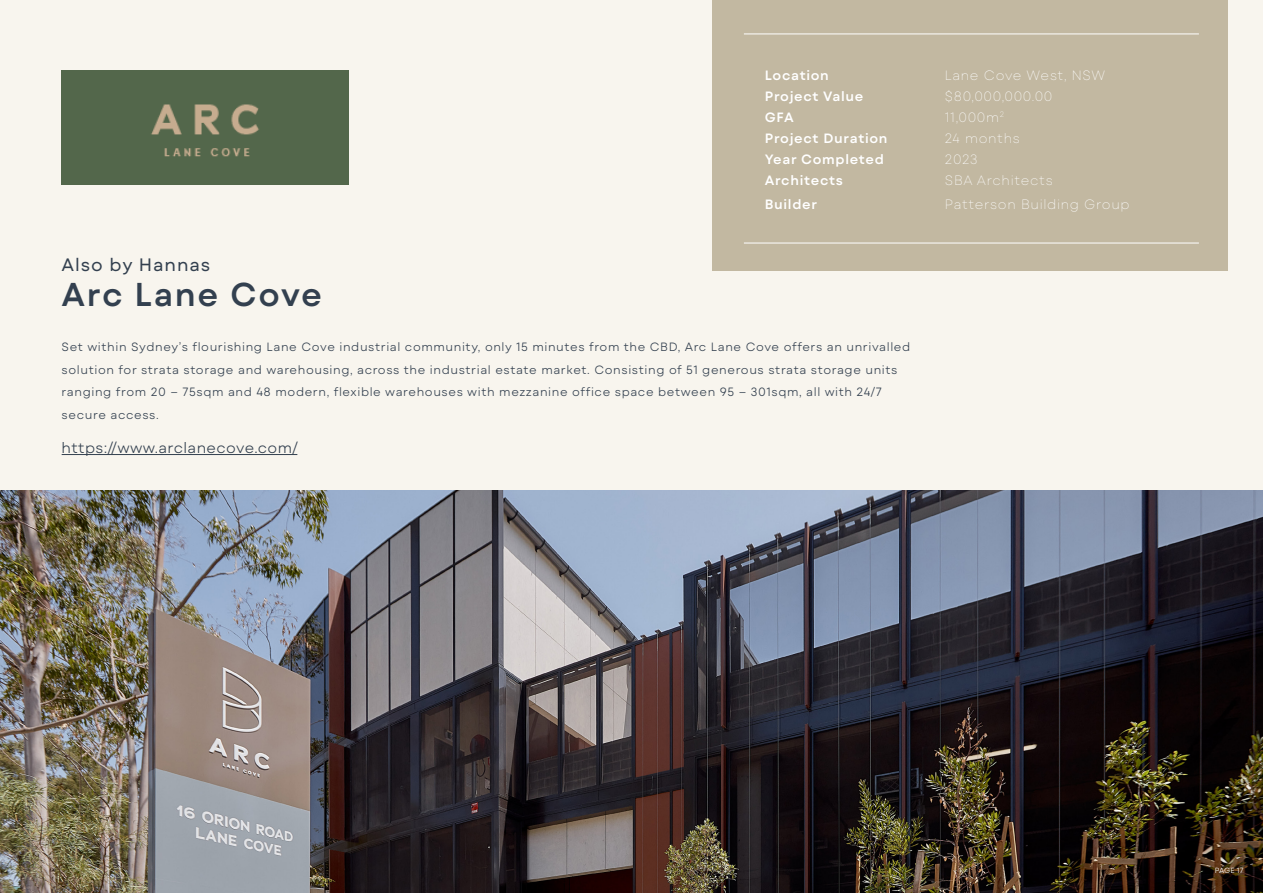
<style>
.page{position:relative;width:1263px;height:893px;background:#f8f5ee}
.page>*{position:absolute;margin:0;border:0;box-sizing:border-box;transform-origin:0 0}
.t1{font:600 33px "Mont Blanc";letter-spacing:.045em;color:#33404f}
.t2{font:18px "Mont Blanc";letter-spacing:.05em;color:#33404f}
.t3{font:300 15px "Mont Blanc";letter-spacing:.025em;color:#33404f}
.t4{font:100 13.5px "Mont Blanc";letter-spacing:.05em;color:#fff}
.t5{font:600 13.5px "Mont Blanc";letter-spacing:.05em;color:#fff}
.t6{font:300 12px/22.5px "Mont Blanc";letter-spacing:.05em;color:#33404f}
.t7{font:300 7.5px "Mont Blanc";letter-spacing:-.01em;color:#fff}
</style>
<div class="page">
<hr style="left:62px;top:454px;width:235px;height:1px;background:#33404f">
<img style="left:0;top:491px;width:1263px;height:402px">
<div style="left:62px;top:70px;width:287px;height:115px;background:#53674b"></div>
<div style="left:712px;top:0;width:516px;height:271px;background:#c2b8a1"></div>
<hr style="left:744px;top:34px;width:455px;height:1px;background:#fff">
<hr style="left:744px;top:243px;width:455px;height:1px;background:#fff">
<p class="t5" style="left:765px;top:66px;width:66px">Location</p>
<p class="t5" style="left:765px;top:87px;width:100px">Project Value</p>
<p class="t5" style="left:765px;top:108px;width:30px">GFA</p>
<p class="t5" style="left:765px;top:129px;width:124px">Project Duration</p>
<p class="t5" style="left:765px;top:150px;width:121px">Year Completed</p>
<p class="t5" style="left:765px;top:171px;width:80px">Architects</p>
<p class="t5" style="left:765px;top:195px;width:54px">Builder</p>
<p class="t2" style="left:62px;top:253px;width:150px">Also by Hannas</p>
<p class="t1" style="left:62px;top:273px;width:262px">Arc Lane Cove</p>
<p class="t6" style="left:62px;top:336px;width:850px">Set within Sydney’s flourishing Lane Cove industrial community, only 15 minutes from the CBD, Arc Lane Cove offers an unrivalled solution for strata storage and warehousing, across the industrial estate market. Consisting of 51 generous strata storage units ranging from 20 – 75sqm and 48 modern, flexible warehouses with mezzanine office space between 95 – 301sqm, all with 24/7 secure access.</p>
<p class="t3" style="left:62px;top:438px;width:238px">https://www.arclanecove.com/</p>
<p class="t4" style="left:945px;top:67px;width:162px">Lane Cove West, NSW</p>
<p class="t4" style="left:945px;top:88px;width:109px">$80,000,000.00</p>
<p class="t4" style="left:945px;top:109px;width:61px">11,000m<sup>2</sup></p>
<p class="t4" style="left:945px;top:130px;width:76px">24 months</p>
<p class="t4" style="left:945px;top:151px;width:34px">2023</p>
<p class="t4" style="left:945px;top:172px;width:109px">SBA Architects</p>
<p class="t4" style="left:945px;top:196px;width:186px">Patterson Building Group</p>
<p class="t7" style="left:1215px;top:866px;width:30px">PAGE 17</p>
</div>
